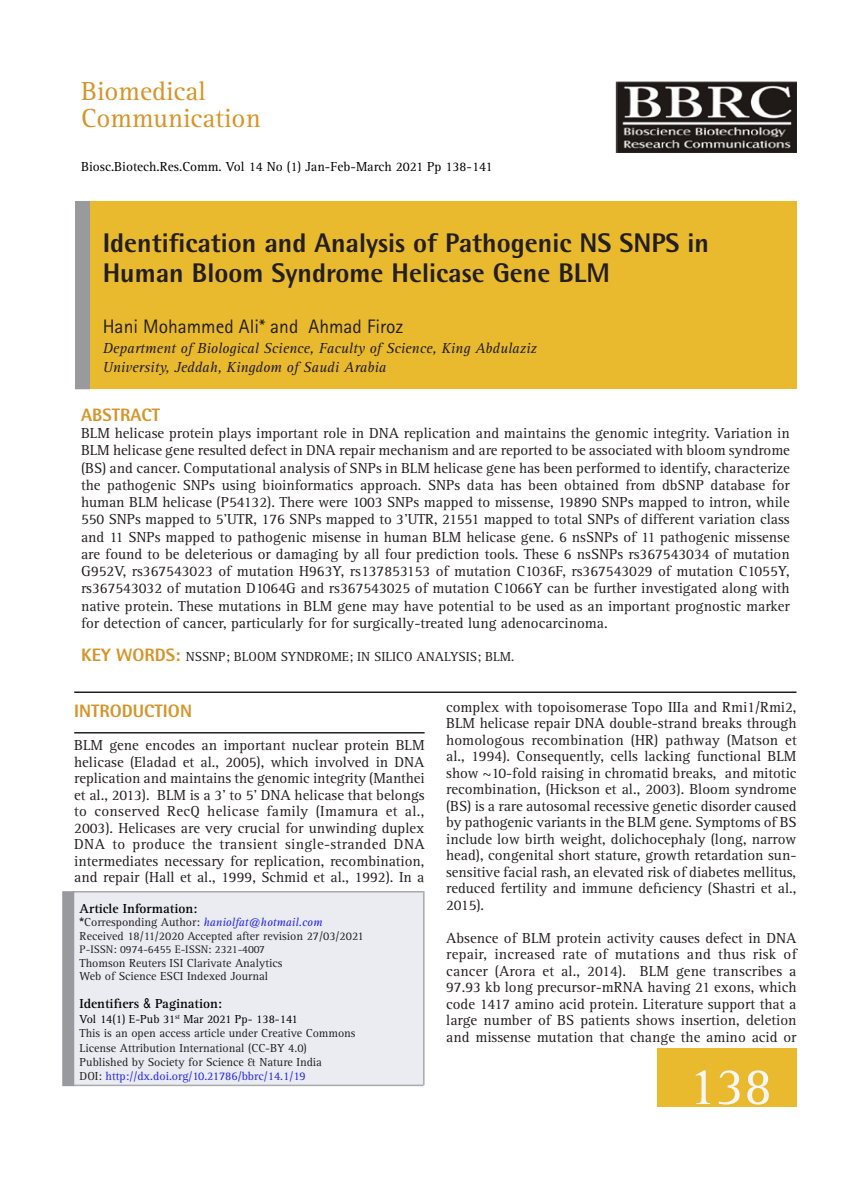
<style>
.page{position:relative;width:864px;height:1188px;background:#fff}
.page>*{position:absolute;margin:0;border:0;box-sizing:border-box;transform-origin:0 0}
.Body_text{font:54px "Rotis Serif Std";color:#f6f6f7}
.Body_text-2{font:800 27px/30px "Rotis Semi Sans Std";color:#231f20}
.Body_text-3{font:27px "Rotis Serif Std";color:#d69429}
.Body_text-4{font:19.5px "Rotis Sans Serif Std";color:#231f20}
.Body_text-5{font:800 18px "Rotis Semi Sans Std";color:#d69429}
.Body_text-6{font:15px/16.5px "Rotis Serif Std";color:#231f20;text-align:justify}
.Body_text-7{font:italic 15px "Rotis Serif Std";color:#231f20}
.Body_text-8{font:13.5px "Rotis Serif Std";color:#000}
.Body_text-9{font:13.5px "Rotis Serif Std";color:#231f20}
.Body_text-10{font:700 13.5px "Rotis Serif Std";color:#000}
.Body_text-11{font:12px/14.2px "Rotis Serif Std";color:#231f20}
.Body_text-12{font:12px "Rotis Serif Std";color:#2321e8}
.Body_text-13{font:italic 12px "Rotis Serif Std";color:#2321e8}
.Body_text-14{font:12px "Rotis Serif Std";color:#000}
.Body_text-15{font:11.25px "Rotis Serif Std";color:#231f20}
.s1{font-family:"Rotis Semi Sans Std";font-weight:800;font-size:18px;color:#d69429}
.s2{font-family:"Arial";font-weight:700;font-style:normal;color:#231f20}
.s3{font-style:normal;color:#231f20}
.s4{font-family:"Arial Narrow";font-weight:400}
.s5{color:#231f20}
</style>
<div class="page">
<img style="left:615px;top:81px;width:181px;height:72px">
<div style="left:89px;top:201px;width:707px;height:188px;background:#eaba2e"></div>
<div style="left:75px;top:201px;width:15px;height:188px;background:#989a9d"></div>
<div style="left:657px;top:1048px;width:139px;height:59px;background:#eaba2e"></div>
<hr style="left:74px;top:692px;width:722px;height:1px;background:#231f20">
<hr style="left:74px;top:732px;width:351px;height:2px;background:#231f20">
<div style="left:73px;top:892px;width:350px;height:194px;background:#eaecf2"></div>
<hr style="left:423px;top:891px;width:2px;height:194px;background:#a8aaad">
<hr style="left:73px;top:891px;width:350px;height:1px;background:#a8aaad">
<hr style="left:73px;top:1085px;width:350px;height:1px;background:#a8aaad">
<div style="left:62px;top:891px;width:12px;height:195px;background:#989a9d"></div>
<p class="Body_text-3" style="left:81px;top:75px;width:127px">Biomedical</p>
<p class="Body_text-3" style="left:81px;top:102px;width:181px">Communication</p>
<p class="Body_text-8" style="left:81px;top:158px;width:413px">Biosc.Biotech.Res.Comm. Vol 14 No (1) Jan-Feb-March 2021 Pp 138-141</p>
<p class="Body_text-2" style="left:103px;top:228px;width:608px">Identification and Analysis of Pathogenic NS SNPS in<br>Human Bloom Syndrome Helicase Gene BLM</p>
<p class="Body_text-4" style="left:103px;top:315px;width:302px">Hani Mohammed Ali* and Ahmad Firoz</p>
<p class="Body_text-7" style="left:103px;top:339px;width:436px">Department of Biological Science, Faculty of Science, King Abdulaziz</p>
<p class="Body_text-7" style="left:103px;top:359px;width:285px">University, Jeddah, Kingdom of Saudi Arabia</p>
<p class="Body_text-5" style="left:81px;top:403px;width:81px">ABSTRACT</p>
<p class="Body_text-6" style="left:81px;top:425px;width:710px;line-height:17.2px">BLM helicase protein plays important role in DNA replication and maintains the genomic integrity. Variation in BLM helicase gene resulted defect in DNA repair mechanism and are reported to be associated with bloom syndrome (BS) and cancer. Computational analysis of SNPs in BLM helicase gene has been performed to identify, characterize the pathogenic SNPs using bioinformatics approach. SNPs data has been obtained from dbSNP database for human BLM helicase (P54132). There were 1003 SNPs mapped to missense, 19890 SNPs mapped to intron, while 550 SNPs mapped to 5’UTR, 176 SNPs mapped to 3’UTR, 21551 mapped to total SNPs of different variation class and 11 SNPs mapped to pathogenic misense in human BLM helicase gene. 6 nsSNPs of 11 pathogenic missense are found to be deleterious or damaging by all four prediction tools. These 6 nsSNPs rs367543034 of mutation G952V, rs367543023 of mutation H963Y, rs137853153 of mutation C1036F, rs367543029 of mutation C1055Y, rs367543032 of mutation D1064G and rs367543025 of mutation C1066Y can be further investigated along with native protein. These mutations in BLM gene may have potential to be used as an important prognostic marker for detection of cancer, particularly for for surgically-treated lung adenocarcinoma.</p>
<p class="Body_text-9" style="left:81px;top:649px;width:217px"><span class="s1">KEY WORDS:</span> ns SNP; Bloom Syndr</p>
<p class="Body_text-9" style="left:322px;top:649px;width:66px">ome; In Silic</p>
<p class="Body_text-9" style="left:404px;top:649px;width:30px">o Analysis</p>
<p class="Body_text-9" style="left:477px;top:649px;width:39px">; BLM.</p>
<p class="Body_text-5" style="left:74px;top:699px;width:119px">INTRODUCTION</p>
<p class="Body_text-6" style="left:74px;top:737px;width:352px">BLM gene encodes an important nuclear protein BLM helicase (Eladad et al., 2005), which involved in DNA replication and maintains the genomic integrity (Manthei et al., 2013). BLM is a 3’ to 5’ DNA helicase that belongs to conserved RecQ helicase family (Imamura et al., 2003). Helicases are very crucial for unwinding duplex DNA to produce the transient single-stranded DNA intermediates necessary for replication, recombination, and repair (Hall et al., 1999, Schmid et al., 1992). In a</p>
<p class="Body_text-10" style="left:80px;top:901px;width:119px">Article Information:</p>
<p class="Body_text-13" style="left:80px;top:916px;width:244px"><span class="s2">*</span><span class="s3">Corresponding Author:</span> haniolfat@hotmail.com</p>
<p class="Body_text-11" style="left:80px;top:929px;width:286px">Received 18/11/2020 Accepted after revision 27/03/2021</p>
<p class="Body_text-15" style="left:80px;top:943px;width:187px">P-ISSN: 0974-6455 E-ISSN: 2321-4007</p>
<p class="Body_text-11" style="left:80px;top:957px;width:204px;line-height:13.5px">Thomson Reuters ISI Clarivate Analytics<br>Web of Science ESCI Indexed Journal</p>
<p class="Body_text-10" style="left:80px;top:996px;width:144px">Identifiers <span class="s4">&amp;</span> Pagination:</p>
<p class="Body_text-14" style="left:80px;top:1012px;width:220px">Vol 14(1) E-Pub 31<sup>st</sup> Mar 2021 Pp- 138-141</p>
<p class="Body_text-11" style="left:80px;top:1027px;width:278px">This is an open access article under Creative Commons<br>License Attribution International (CC-BY 4.0)<br>Published by Society for Science &amp; Nature India</p>
<p class="Body_text-12" style="left:80px;top:1069px;width:228px"><span class="s5">DOI:</span> http://dx.doi.org/10.21786/bbrc/14.1/19</p>
<p class="Body_text-6" style="left:446px;top:699px;width:352px">complex with topoisomerase Topo IIIa and Rmi1/Rmi2, BLM helicase repair DNA double-strand breaks through homologous recombination (HR) pathway (Matson et al., 1994). Consequently, cells lacking functional BLM show ~10-fold raising in chromatid breaks, and mitotic recombination, (Hickson et al., 2003). Bloom syndrome (BS) is a rare autosomal recessive genetic disorder caused by pathogenic variants in the BLM gene. Symptoms of BS include low birth weight, dolichocephaly (long, narrow head), congenital short stature, growth retardation sun&shy;sensitive facial rash, an elevated risk of diabetes mellitus, reduced fertility and immune deficiency (Shastri et al., 2015).</p>
<p class="Body_text-6" style="left:446px;top:930px;width:352px">Absence of BLM protein activity causes defect in DNA repair, increased rate of mutations and thus risk of cancer (Arora et al., 2014). BLM gene transcribes a 97.93 kb long precursor-mRNA having 21 exons, which code 1417 amino acid protein. Literature support that a large number of BS patients shows insertion, deletion and missense mutation that change the amino acid or</p>
<p class="Body_text" style="left:688px;top:1055px;width:86px">138</p>
</div>
